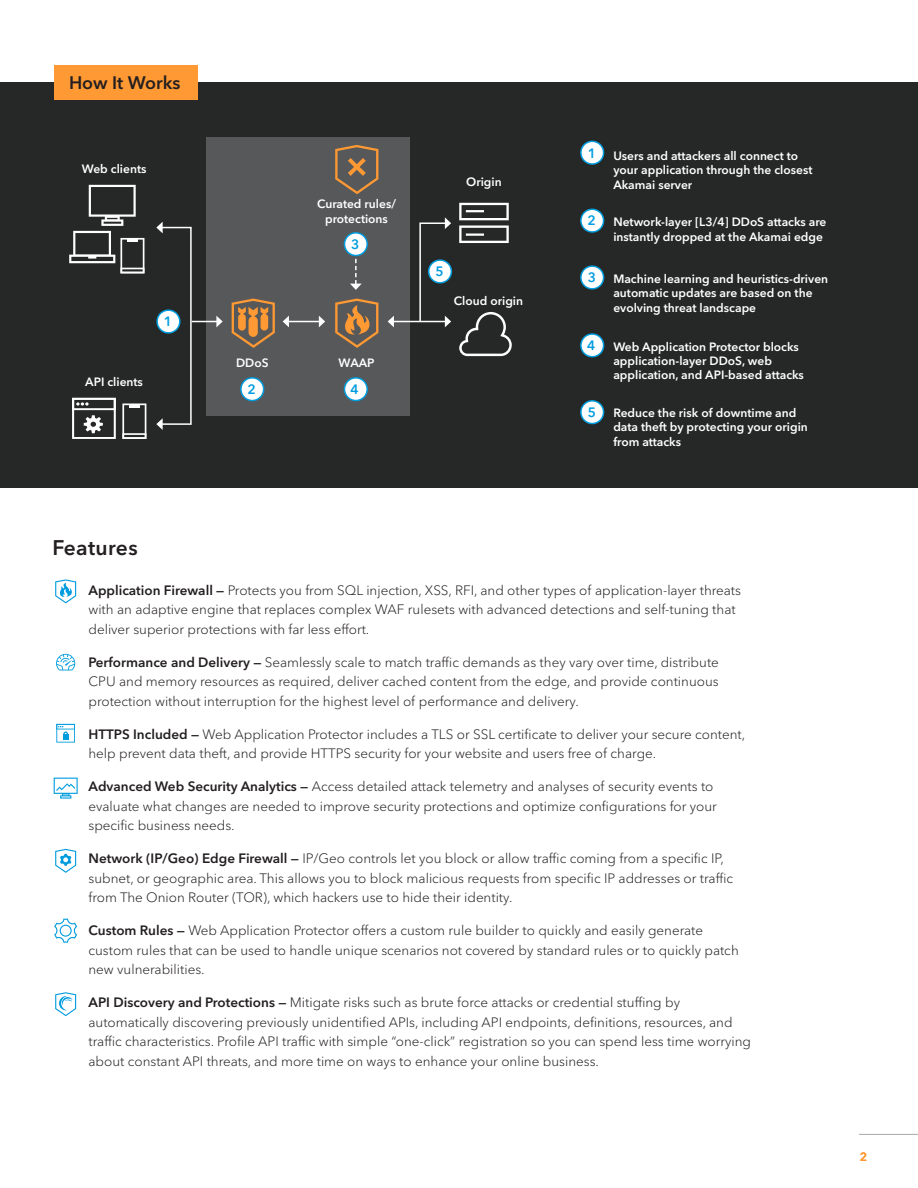
<style>
.page{position:relative;width:918px;height:1188px;background:#fff}
.page>*{position:absolute;margin:0;border:0;box-sizing:border-box;transform-origin:0 0}
.Headline{font:600 21px "Avenir Next LT Pro";letter-spacing:.015em;color:#231f20}
.Subhead{font:600 18px "Avenir Next LT Pro";color:#231f20}
.Body{font:300 13.5px/19.5px "Avenir Next LT Pro";color:#231f20}
.Title_Blue_Descripti{font:600 13.5px "Avenir Next LT Pro";color:#009cde}
.Title_Blue_Descripti-2{font:600 12px/14.4px "Avenir Next LT Pro";color:#fff}
.t1{font:600 12px "Avenir Next LT Pro";color:#f93}
.s1{font-weight:600}
</style>
<div class="page">
<hr style="left:859px;top:1134px;width:59px;height:1px;background:#a8a8aa">
<div style="left:0;top:82px;width:918px;height:405px;background:#252826"></div>
<div style="left:206px;top:137px;width:203px;height:279px;background:#57585a"></div>
<div style="left:54px;top:65px;width:143px;height:34px;background:#f93"></div>
<div style="left:161px;top:227px;width:31px;height:198px;border:2px solid #fff"></div>
<svg style="left:156px;top:222px;width:7px;height:11px"></svg>
<svg style="left:156px;top:418px;width:7px;height:12px"></svg>
<svg style="left:192px;top:316px;width:31px;height:11px"></svg>
<hr style="left:288px;top:321px;width:32px;height:1px;background:#fff">
<svg style="left:283px;top:316px;width:6px;height:11px"></svg>
<svg style="left:319px;top:316px;width:6px;height:11px"></svg>
<hr style="left:393px;top:321px;width:53px;height:1px;background:#fff">
<svg style="left:388px;top:316px;width:6px;height:11px"></svg>
<svg style="left:350px;top:259px;width:12px;height:31px"></svg>
<svg style="left:419px;top:217px;width:32px;height:110px"></svg>
<svg style="left:459px;top:203px;width:50px;height:17px"></svg>
<svg style="left:459px;top:226px;width:50px;height:17px"></svg>
<svg style="left:459px;top:312px;width:53px;height:44px"></svg>
<svg style="left:122px;top:403px;width:24px;height:36px"></svg>
<svg style="left:72px;top:398px;width:44px;height:41px"></svg>
<svg style="left:69px;top:185px;width:75px;height:88px"></svg>
<div style="left:157px;top:310px;width:23px;height:23px;background:#fff;border-radius:50%"></div>
<div style="left:156px;top:309px;width:25px;height:25px;border:2px solid #009cde;border-radius:50%"></div>
<div style="left:241px;top:378px;width:23px;height:23px;background:#fff;border-radius:50%"></div>
<div style="left:240px;top:377px;width:24px;height:24px;border:2px solid #009cde;border-radius:50%"></div>
<div style="left:344px;top:378px;width:23px;height:23px;background:#fff;border-radius:50%"></div>
<div style="left:344px;top:377px;width:24px;height:24px;border:2px solid #009cde;border-radius:50%"></div>
<div style="left:344px;top:233px;width:23px;height:23px;background:#fff;border-radius:50%"></div>
<div style="left:344px;top:232px;width:24px;height:24px;border:2px solid #009cde;border-radius:50%"></div>
<div style="left:429px;top:260px;width:22px;height:23px;background:#fff;border-radius:50%"></div>
<div style="left:428px;top:259px;width:24px;height:25px;border:2px solid #009cde;border-radius:50%"></div>
<div style="left:581px;top:141px;width:23px;height:23px;background:#fff;border-radius:50%"></div>
<div style="left:580px;top:141px;width:24px;height:24px;border:2px solid #009cde;border-radius:50%"></div>
<div style="left:581px;top:209px;width:23px;height:23px;background:#fff;border-radius:50%"></div>
<div style="left:580px;top:209px;width:24px;height:24px;border:2px solid #009cde;border-radius:50%"></div>
<div style="left:581px;top:266px;width:23px;height:23px;background:#fff;border-radius:50%"></div>
<div style="left:580px;top:265px;width:24px;height:25px;border:2px solid #009cde;border-radius:50%"></div>
<div style="left:581px;top:334px;width:23px;height:23px;background:#fff;border-radius:50%"></div>
<div style="left:580px;top:333px;width:24px;height:24px;border:2px solid #009cde;border-radius:50%"></div>
<div style="left:581px;top:401px;width:23px;height:23px;background:#fff;border-radius:50%"></div>
<div style="left:580px;top:400px;width:24px;height:24px;border:2px solid #009cde;border-radius:50%"></div>
<svg style="left:231px;top:298px;width:44px;height:50px"></svg>
<svg style="left:335px;top:298px;width:43px;height:50px"></svg>
<svg style="left:335px;top:145px;width:43px;height:49px"></svg>
<svg style="left:55px;top:579px;width:21px;height:24px"></svg>
<svg style="left:54px;top:778px;width:24px;height:21px"></svg>
<svg style="left:54px;top:919px;width:23px;height:24px"></svg>
<svg style="left:55px;top:849px;width:21px;height:24px"></svg>
<svg style="left:56px;top:654px;width:19px;height:16px"></svg>
<svg style="left:56px;top:724px;width:19px;height:19px"></svg>
<svg style="left:55px;top:992px;width:21px;height:24px"></svg>
<p class="Subhead" style="left:69px;top:72px;width:113px">How It Works</p>
<p class="Title_Blue_Descripti-2" style="left:82px;top:162px;width:66px">Web clients</p>
<p class="Title_Blue_Descripti-2" style="left:85px;top:375px;width:59px">API clients</p>
<p class="Title_Blue_Descripti" style="left:164px;top:313px;width:10px">1</p>
<p class="Title_Blue_Descripti-2" style="left:317px;top:197px;width:81px">Curated rules/</p>
<p class="Title_Blue_Descripti-2" style="left:325px;top:211px;width:64px">protections</p>
<p class="Title_Blue_Descripti" style="left:351px;top:236px;width:10px">3</p>
<p class="Title_Blue_Descripti-2" style="left:236px;top:355px;width:34px">DDoS</p>
<p class="Title_Blue_Descripti-2" style="left:338px;top:355px;width:38px">WAAP</p>
<p class="Title_Blue_Descripti" style="left:248px;top:381px;width:10px">2</p>
<p class="Title_Blue_Descripti" style="left:351px;top:381px;width:10px">4</p>
<p class="Title_Blue_Descripti-2" style="left:466px;top:175px;width:37px">Origin</p>
<p class="Title_Blue_Descripti" style="left:435px;top:263px;width:10px">5</p>
<p class="Title_Blue_Descripti-2" style="left:454px;top:293px;width:71px">Cloud origin</p>
<p class="Title_Blue_Descripti" style="left:588px;top:145px;width:10px">1</p>
<p class="Title_Blue_Descripti" style="left:588px;top:212px;width:10px">2</p>
<p class="Title_Blue_Descripti" style="left:588px;top:269px;width:10px">3</p>
<p class="Title_Blue_Descripti" style="left:587px;top:337px;width:10px">4</p>
<p class="Title_Blue_Descripti" style="left:588px;top:404px;width:10px">5</p>
<p class="Title_Blue_Descripti-2" style="left:613px;top:148px;width:201px">Users and attackers all connect to your application through the closest<br>Akamai server</p>
<p class="Title_Blue_Descripti-2" style="left:613px;top:215px;width:215px">Network-layer [L3/4] DDoS attacks are instantly dropped at the Akamai edge</p>
<p class="Title_Blue_Descripti-2" style="left:613px;top:271px;width:216px">Machine learning and heuristics-driven automatic updates are based on the evolving threat landscape</p>
<p class="Title_Blue_Descripti-2" style="left:613px;top:339px;width:192px">Web Application Protector blocks application-layer DDoS, web application, and API-based attacks</p>
<p class="Title_Blue_Descripti-2" style="left:613px;top:405px;width:196px">Reduce the risk of downtime and data theft by protecting your origin from attacks</p>
<p class="Headline" style="left:52px;top:535px;width:87px">Features</p>
<p class="Body" style="left:88px;top:580px;width:654px"><span class="s1">Application Firewall —</span> Protects you from SQL injection, XSS, RFI, and other types of application-layer threats with an adaptive engine that replaces complex WAF rulesets with advanced detections and self-tuning that deliver superior protections with far less effort.</p>
<p class="Body" style="left:88px;top:652px;width:632px;text-align:justify"><span class="s1">Performance and Delivery —</span> Seamlessly scale to match traffic demands as they vary over time, distribute CPU and memory resources as required, deliver cached content from the edge, and provide continuous protection without interruption for the highest level of performance and delivery.</p>
<p class="Body" style="left:88px;top:724px;width:658px"><span class="s1">HTTPS Included —</span> Web Application Protector includes a TLS or SSL certificate to deliver your secure content, help prevent data theft, and provide HTTPS security for your website and users free of charge.</p>
<p class="Body" style="left:88px;top:777px;width:630px"><span class="s1">Advanced Web Security Analytics —</span> Access detailed attack telemetry and analyses of security events to evaluate what changes are needed to improve security protections and optimize configurations for your specific business needs.</p>
<p class="Body" style="left:88px;top:849px;width:646px"><span class="s1">Network (IP/Geo) Edge Firewall —</span> IP/Geo controls let you block or allow traffic coming from a specific IP, subnet, or geographic area. This allows you to block malicious requests from specific IP addresses or traffic from The Onion Router (TOR), which hackers use to hide their identity.</p>
<p class="Body" style="left:88px;top:921px;width:652px"><span class="s1">Custom Rules —</span> Web Application Protector offers a custom rule builder to quickly and easily generate custom rules that can be used to handle unique scenarios not covered by standard rules or to quickly patch new vulnerabilities.</p>
<p class="Body" style="left:88px;top:993px;width:664px"><span class="s1">API Discovery and Protections —</span> Mitigate risks such as brute force attacks or credential stuffing by automatically discovering previously unidentified APIs, including API endpoints, definitions, resources, and traffic characteristics. Profile API traffic with simple “one-click” registration so you can spend less time worrying about constant API threats, and more time on ways to enhance your online business.</p>
<p class="t1" style="left:860px;top:1150px;width:9px">2</p>
</div>
